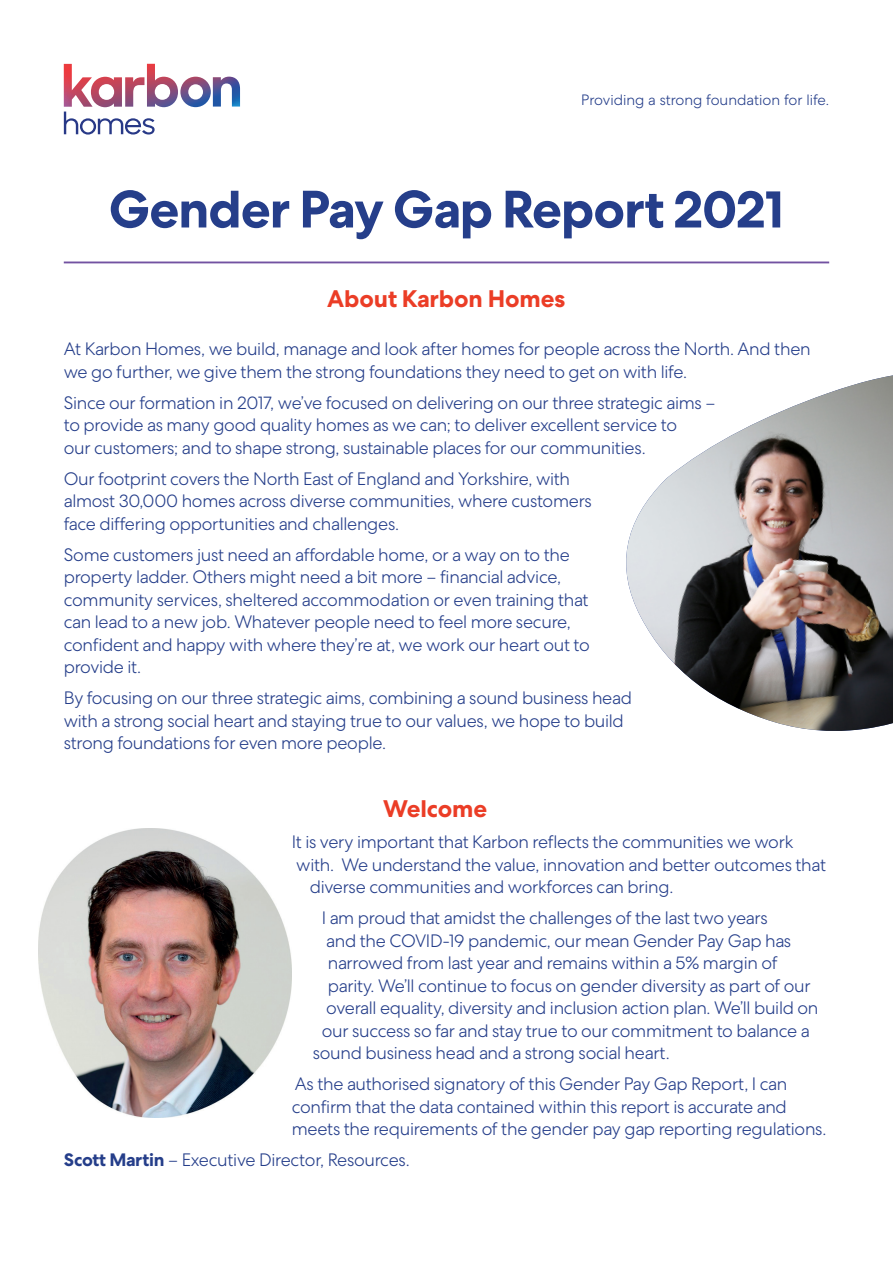
<style>
.page{position:relative;width:893px;height:1263px;background:#fff}
.page>*{position:absolute;margin:0;border:0;box-sizing:border-box;transform-origin:0 0}
.Centra_Cover_56{font:700 52.5px "Centra No 2";letter-spacing:-.02em;color:#253e8a}
.Centra_Cover_14{font:700 24px "Centra No 2";letter-spacing:-.005em;color:#eb3d26}
.Centra_Cover_14-2{font:300 18px/22.5px "Centra No 2";letter-spacing:-.015em;color:#253e8a}
.Cover_Strapline{font:300 15px "Centra No 2";color:#253e8a}
.s1{font-weight:700}
</style>
<div class="page">
<hr style="left:64px;top:261px;width:765px;height:2px;background:#7252a1">
<svg style="left:64px;top:64px;width:176px;height:71px"></svg>
<img style="left:626px;top:375px;width:267px;height:356px">
<img style="left:38px;top:828px;width:254px;height:289px">
<p class="Cover_Strapline" style="left:581px;top:91px;width:250px">Providing a strong foundation for life.</p>
<p class="Centra_Cover_56" style="left:109px;top:178px;width:677px">Gender Pay Gap Report 2021</p>
<p class="Centra_Cover_14" style="left:327px;top:284px;width:240px">About Karbon Homes</p>
<p class="Centra_Cover_14-2" style="left:64px;top:338px;width:748px">At Karbon Homes, we build, manage and look after homes for people across the North. And then we go further, we give them the strong foundations they need to get on with life.</p>
<p class="Centra_Cover_14-2" style="left:64px;top:391px;width:653px">Since our formation in 2017, we’ve focused on delivering on our three strategic aims – to provide as many good quality homes as we can; to deliver excellent service to<br>our customers; and to shape strong, sustainable places for our communities.</p>
<p class="Centra_Cover_14-2" style="left:64px;top:467px;width:529px">Our footprint covers the North East of England and Yorkshire, with almost 30,000 homes across diverse communities, where customers face differing opportunities and challenges.</p>
<p class="Centra_Cover_14-2" style="left:64px;top:543px;width:527px">Some customers just need an affordable home, or a way on to the property ladder. Others might need a bit more – financial advice, community services, sheltered accommodation or even training that can lead to a new job. Whatever people need to feel more secure, confident and happy with where they’re at, we work our heart out to provide it.</p>
<p class="Centra_Cover_14-2" style="left:64px;top:687px;width:570px">By focusing on our three strategic aims, combining a sound business head with a strong social heart and staying true to our values, we hope to build strong foundations for even more people.</p>
<p class="Centra_Cover_14" style="left:383px;top:795px;width:105px">Welcome</p>
<p class="Centra_Cover_14-2" style="left:292px;top:831px;width:503px">It is very important that Karbon reflects the communities we work</p>
<p class="Centra_Cover_14-2" style="left:296px;top:853px;width:531px">with. We understand the value, innovation and better outcomes that</p>
<p class="Centra_Cover_14-2" style="left:310px;top:876px;width:365px">diverse communities and workforces can bring.</p>
<p class="Centra_Cover_14-2" style="left:322px;top:907px;width:447px">I am proud that amidst the challenges of the last two years</p>
<p class="Centra_Cover_14-2" style="left:326px;top:929px;width:466px">and the COVID-19 pandemic, our mean Gender Pay Gap has</p>
<p class="Centra_Cover_14-2" style="left:328px;top:952px;width:451px">narrowed from last year and remains within a 5% margin of</p>
<p class="Centra_Cover_14-2" style="left:328px;top:974px;width:484px">parity. We’ll continue to focus on gender diversity as part of our</p>
<p class="Centra_Cover_14-2" style="left:326px;top:997px;width:494px">overall equality, diversity and inclusion action plan. We’ll build on</p>
<p class="Centra_Cover_14-2" style="left:322px;top:1019px;width:489px">our success so far and stay true to our commitment to balance a</p>
<p class="Centra_Cover_14-2" style="left:313px;top:1042px;width:358px">sound business head and a strong social heart.</p>
<p class="Centra_Cover_14-2" style="left:292px;top:1073px;width:536px">As the authorised signatory of this Gender Pay Gap Report, I can confirm that the data contained within this report is accurate and meets the requirements of the gender pay gap reporting regulations.</p>
<p class="Centra_Cover_14-2" style="left:64px;top:1149px;width:347px"><span class="s1">Scott Martin</span> – Executive Director, Resources.</p>
</div>
